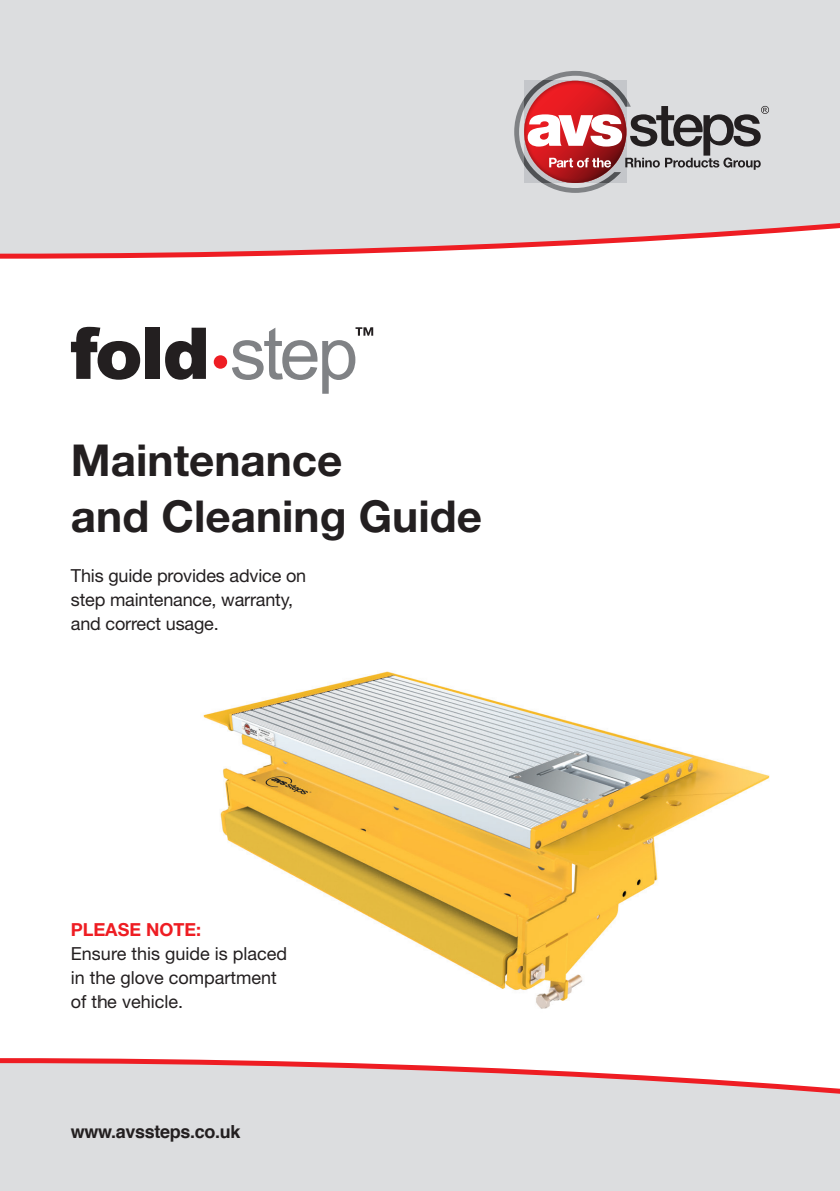
<style>
.page{position:relative;width:840px;height:1191px;background:#fff}
.page>*{position:absolute;margin:0;border:0;box-sizing:border-box;transform-origin:0 0}
.t1{font:700 44px/56px "Helvetica Neue LT Std";color:#231f20}
.t2{font:18px/24px "Helvetica Neue LT Std";letter-spacing:-.01em;color:#231f20}
.t3{font:700 18px "Helvetica";letter-spacing:-.02em;color:#231f20}
.s1{font-weight:700;color:#ee1d23}
</style>
<div class="page">
<svg style="left:0;top:1058px;width:839px;height:133px;background:#dfd8da"></svg>
<svg style="left:0;top:0;width:839px;height:259px;background:#dedadc"></svg>
<svg style="left:514px;top:71px;width:254px;height:122px;background:#c1a1a3"></svg>
<div style="left:214px;top:355px;width:13px;height:14px;background:#ee1d23;border-radius:50%"></div>
<svg style="left:232px;top:327px;width:141px;height:67px"></svg>
<svg style="left:71px;top:327px;width:69px;height:53px"></svg>
<div style="left:145px;top:328px;width:15px;height:51px;background:#231f20"></div>
<svg style="left:165px;top:328px;width:41px;height:52px"></svg>
<img style="left:203px;top:671px;width:567px;height:338px">
<p class="t1" style="left:71px;top:431px;width:412px">Maintenance<br>and Cleaning Guide</p>
<p class="t2" style="left:71px;top:563px;width:237px">This guide provides advice on step maintenance, warranty, and correct usage.</p>
<p class="t2" style="left:71px;top:917px;width:218px"><span class="s1">PLEASE NOTE:<br></span>Ensure this guide is placed in the glove compartment</p>
<p class="t2" style="left:71px;top:989px;width:114px">of the vehicle.</p>
<p class="t3" style="left:71px;top:1117px;width:171px">www.avssteps.co.uk</p>
</div>
